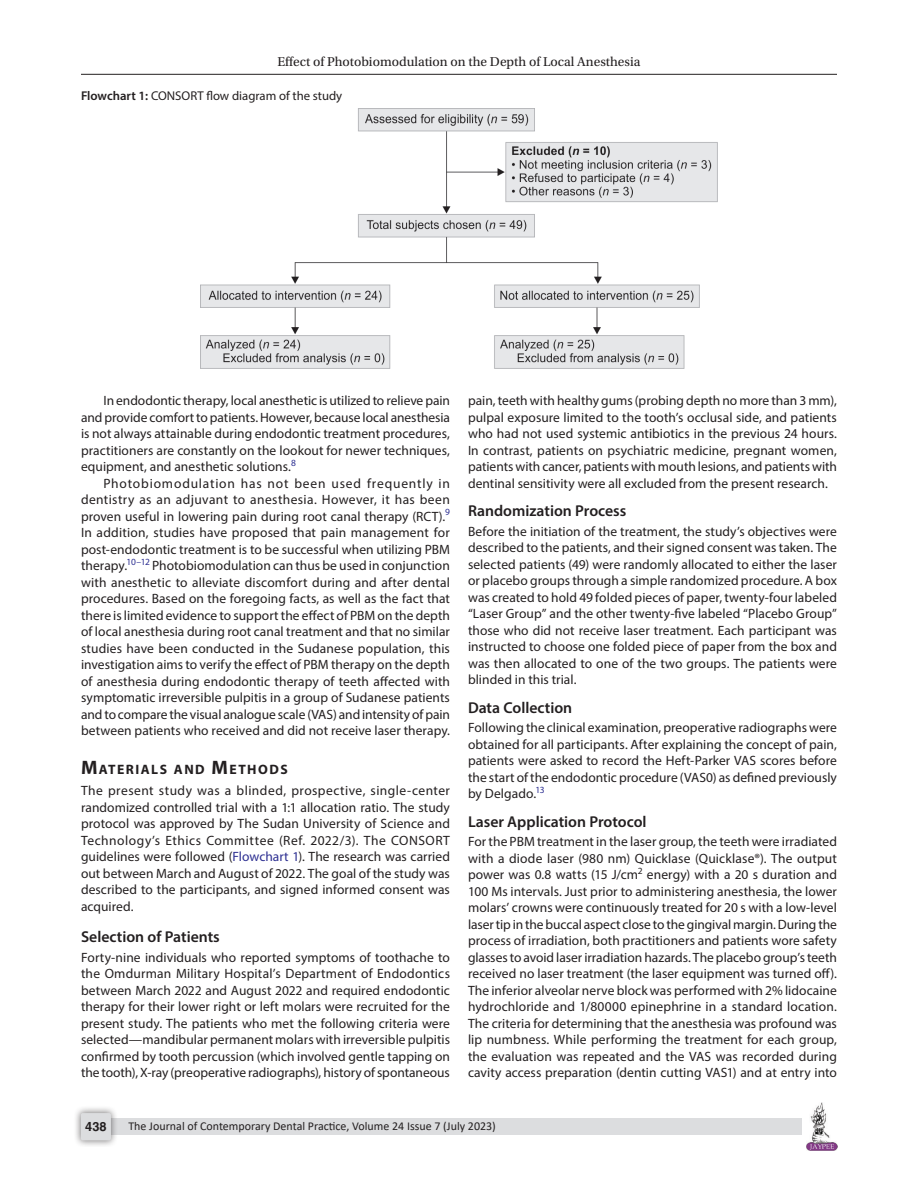
<style>
.page{position:relative;width:918px;height:1188px;background:#fff}
.page>*{position:absolute;margin:0;border:0;box-sizing:border-box;transform-origin:0 0}
.Head-2{font:600 15.75px "Myriad Pro";color:#231f20}
.Head-1{font:700 13.65px "Myriad Pro";letter-spacing:.105em;color:#231f20}
.Para-NoIndent{font:13.5px/16.5px "Myriad Pro";color:#231f20;text-align:justify}
.Para-Indent{font:13.5px/16.5px "Myriad Pro";letter-spacing:.005em;color:#231f20;text-align:justify}
.t1{font:13.5px "Utopia Std";color:#231f20}
.FigCaption{font:12.75px "Myriad Pro";color:#231f20}
.t2{font:700 12.75px "Helvetica LT Std";color:#231f20}
.t3{font:12px "Calibri";color:#231f20}
.s1{font-weight:600}
.s2{font-size:19.5px}
.s3{color:#2e3092}
</style>
<div class="page">
<hr style="left:81px;top:74px;width:756px;height:1px;background:#231f20">
<img style="left:807px;top:1103px;width:30px;height:48px">
<div style="left:96px;top:1119px;width:706px;height:16px;background:#dcdddf"></div>
<div style="left:73px;top:1106px;width:45px;height:41px;background:#231f20;opacity:.61"></div>
<div style="left:81px;top:1113px;width:30px;height:27px;background:#dcdddf;border-radius:2px"></div>
<img style="left:200px;top:109px;width:518px;height:260px">
<p class="t1" style="left:278px;top:55px;width:364px">Effect of Photobiomodulation on the Depth of Local Anesthesia</p>
<p class="FigCaption" style="left:81px;top:87px;width:263px"><span class="s1">Flowchart 1:</span> CONSORT flow diagram of the study</p>
<p class="Para-Indent" style="left:81px;top:392px;width:371px;text-indent:22px">In endodontic therapy, local anesthetic is utilized to relieve pain and provide comfort to patients. However, because local anesthesia is not always attainable during endodontic treatment procedures, practitioners are constantly on the lookout for newer techniques, equipment, and anesthetic solutions.<sup>8</sup></p>
<p class="Para-Indent" style="left:81px;top:475px;width:371px;text-indent:22px">Photobiomodulation has not been used frequently in dentistry as an adjuvant to anesthesia. However, it has been proven useful in lowering pain during root canal therapy (RCT).<sup>9<br></sup>In addition, studies have proposed that pain management for post-endodontic treatment is to be successful when utilizing PBM therapy.<sup>10–12</sup> Photobiomodulation can thus be used in conjunction with anesthetic to alleviate discomfort during and after dental procedures. Based on the foregoing facts, as well as the fact that there is limited evidence to support the effect of PBM on the depth of local anesthesia during root canal treatment and that no similar studies have been conducted in the Sudanese population, this investigation aims to verify the effect of PBM therapy on the depth of anesthesia during endodontic therapy of teeth affected with symptomatic irreversible pulpitis in a group of Sudanese patients and to compare the visual analogue scale (VAS) and intensity of pain between patients who received and did not receive laser therapy.</p>
<p class="Head-1" style="left:81px;top:761px;width:208px"><span class="s2">M</span>ATERIALS AND <span class="s2">M</span>ETHODS</p>
<p class="Para-NoIndent" style="left:81px;top:782px;width:371px">The present study was a blinded, prospective, single-center randomized controlled trial with a 1:1 allocation ratio. The study protocol was approved by The Sudan University of Science and Technology’s Ethics Committee (Ref. 2022/3). The CONSORT guidelines were followed (<span class="s3">Flowchart 1</span>). The research was carried out between March and August of 2022. The goal of the study was described to the participants, and signed informed consent was acquired.</p>
<p class="Head-2" style="left:81px;top:927px;width:140px">Selection of Patients</p>
<p class="Para-NoIndent" style="left:81px;top:949px;width:371px">Forty-nine individuals who reported symptoms of toothache to the Omdurman Military Hospital’s Department of Endodontics between March 2022 and August 2022 and required endodontic therapy for their lower right or left molars were recruited for the present study. The patients who met the following criteria were selected—mandibular permanent molars with irreversible pulpitis confirmed by tooth percussion (which involved gentle tapping on the tooth), X-ray (preoperative radiographs), history of spontaneous</p>
<p class="Para-NoIndent" style="left:468px;top:392px;width:371px">pain, teeth with healthy gums (probing depth no more than 3 mm), pulpal exposure limited to the tooth’s occlusal side, and patients who had not used systemic antibiotics in the previous 24 hours.<br>In contrast, patients on psychiatric medicine, pregnant women, patients with cancer, patients with mouth lesions, and patients with dentinal sensitivity were all excluded from the present research.</p>
<p class="Head-2" style="left:468px;top:501px;width:160px">Randomization Process</p>
<p class="Para-NoIndent" style="left:468px;top:523px;width:371px">Before the initiation of the treatment, the study’s objectives were described to the patients, and their signed consent was taken. The selected patients (49) were randomly allocated to either the laser or placebo groups through a simple randomized procedure. A box was created to hold 49 folded pieces of paper, twenty-four labeled “Laser Group” and the other twenty-five labeled “Placebo Group” those who did not receive laser treatment. Each participant was instructed to choose one folded piece of paper from the box and was then allocated to one of the two groups. The patients were blinded in this trial.</p>
<p class="Head-2" style="left:468px;top:697px;width:106px">Data Collection</p>
<p class="Para-NoIndent" style="left:468px;top:719px;width:370px">Following the clinical examination, preoperative radiographs were obtained for all participants. After explaining the concept of pain, patients were asked to record the Heft-Parker VAS scores before the start of the endodontic procedure (VAS0) as defined previously by Delgado.<sup>13</sup></p>
<p class="Head-2" style="left:468px;top:811px;width:180px">Laser Application Protocol</p>
<p class="Para-NoIndent" style="left:468px;top:833px;width:371px">For the PBM treatment in the laser group, the teeth were irradiated with a diode laser (980 nm) Quicklase (Quicklase®). The output power was 0.8 watts (15 J/cm<sup>2</sup> energy) with a 20 s duration and 100 Ms intervals. Just prior to administering anesthesia, the lower molars’ crowns were continuously treated for 20 s with a low-level laser tip in the buccal aspect close to the gingival margin. During the process of irradiation, both practitioners and patients wore safety glasses to avoid laser irradiation hazards. The placebo group’s teeth received no laser treatment (the laser equipment was turned off).<br>The inferior alveolar nerve block was performed with 2% lidocaine hydrochloride and 1/80000 epinephrine in a standard location.<br>The criteria for determining that the anesthesia was profound was lip numbness. While performing the treatment for each group, the evaluation was repeated and the VAS was recorded during cavity access preparation (dentin cutting VAS1) and at entry into</p>
<p class="t2" style="left:85px;top:1119px;width:23px">438</p>
<p class="t3" style="left:128px;top:1117px;width:369px">The Journal of Contemporary Dental Practice, Volume 24 Issue 7 (July 2023)</p>
</div>
